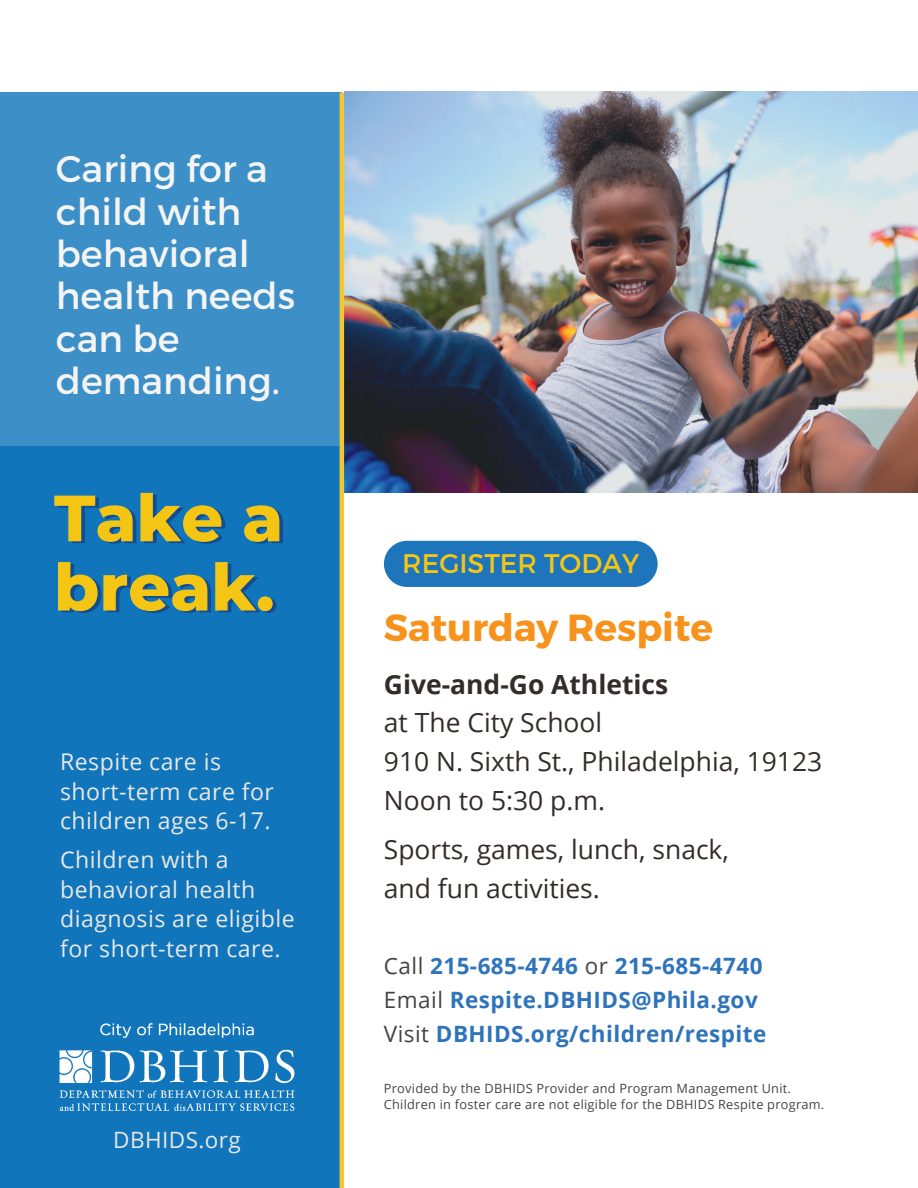
<style>
.page{position:relative;width:918px;height:1188px;background:#fff}
.page>*{position:absolute;margin:0;border:0;box-sizing:border-box;transform-origin:0 0}
.t1{font:800 65.25px/69.3px "Montserrat";color:#f4c613}
.t2{font:700 37.65px "Montserrat";color:#f7931d}
.t3{font:37.05px/42.5px "Montserrat";color:#f4f4f3}
.t4{font:26.85px "Montserrat";color:#f4c613}
.t5{font:26.4px/38.7px "Open Sans";color:#332c2b}
.t6{font:700 26.4px "Open Sans";color:#332c2b}
.t7{font:23.1px/29.5px "Open Sans";letter-spacing:.02em;color:#e9e8e7}
.t8{font:700 22.5px/33.8px "Open Sans";letter-spacing:.02em;color:#2f74ba}
.t9{font:22.5px "Open Sans";letter-spacing:.02em;color:#e9e8e7}
.t10{font:12.75px/15.9px "Open Sans";letter-spacing:.02em;color:#464343}
.s1{font-weight:400;color:#464343}
</style>
<div class="page">
<div style="left:0;top:446px;width:342px;height:742px;background:#1075ba"></div>
<img style="left:344px;top:92px;width:574px;height:400px">
<svg style="left:0;top:92px;width:342px;height:382px;fill:#3d8fc7"></svg>
<img style="left:59px;top:1023px;width:236px;height:88px">
<div style="left:384px;top:541px;width:274px;height:46px;background:#1e75bc;border-radius:23px"></div>
<hr style="left:340px;top:93px;width:4px;height:1095px;background:#f3c72d">
<h3 class="t3" style="left:56px;top:148px;width:241px">Caring for a child with behavioral health needs can be demanding.</h3>
<h1 class="t1" style="left:54px;top:480px;width:231px">Take a break.</h1>
<p class="t7" style="left:60px;top:746px;width:215px">Respite care is short-term care for children ages 6-17.</p>
<p class="t7" style="left:60px;top:845px;width:236px">Children with a behavioral health diagnosis are eligible for short-term care.</p>
<p class="t9" style="left:113px;top:1124px;width:129px">DBHIDS.org</p>
<p class="t4" style="left:402px;top:547px;width:239px">REGISTER TODAY</p>
<h2 class="t2" style="left:384px;top:604px;width:331px">Saturday Respite</h2>
<p class="t6" style="left:384px;top:666px;width:286px">Give-and-Go Athletics</p>
<p class="t5" style="left:384px;top:703px;width:440px">at The City School<br>910 N. Sixth St., Philadelphia, 19123<br>Noon to 5:30 p.m.</p>
<p class="t5" style="left:384px;top:830px;width:347px">Sports, games, lunch, snack, and fun activities.</p>
<p class="t8" style="left:384px;top:948px;width:384px"><span class="s1">Call</span> 215-685-4746 <span class="s1">or</span> 215-685-4740<br><span class="s1">Email</span> Respite.DBHIDS@Phila.gov<br><span class="s1">Visit</span> DBHIDS.org/children/respite</p>
<p class="t10" style="left:384px;top:1080px;width:442px">Provided by the DBHIDS Provider and Program Management Unit.<br>Children in foster care are not eligible for the DBHIDS Respite program.</p>
</div>
